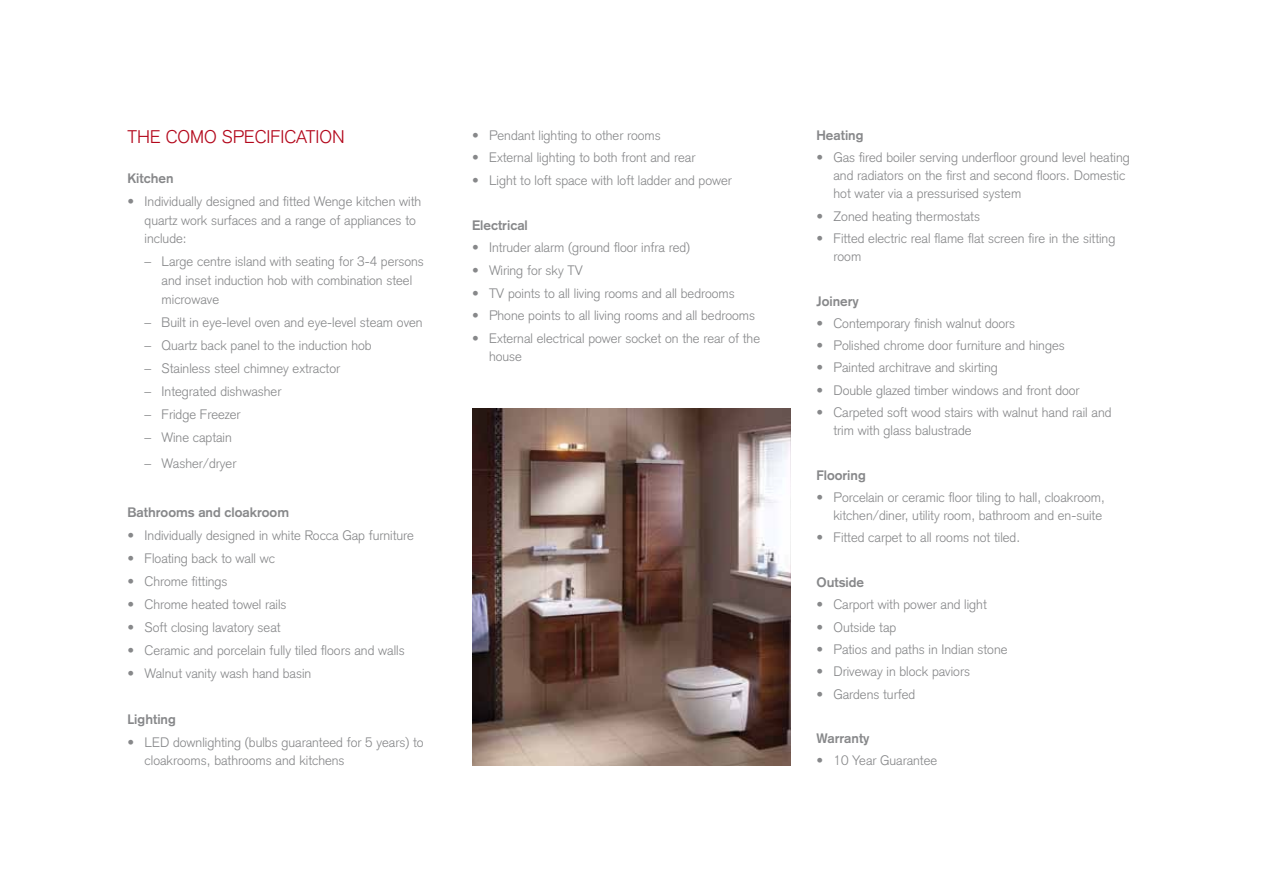
<style>
.page{position:relative;width:1263px;height:893px;background:#fff}
.page>*{position:absolute;margin:0;border:0;box-sizing:border-box;transform-origin:0 0}
.t1{font:300 18px "Akzidenz Grotesk";color:#b3071b}
.t2{font:300 13.5px/18.8px "Akzidenz Grotesk";color:#87888a}
.t3{font:700 13.5px "Akzidenz Grotesk";color:#87888a}
</style>
<div class="page">
<img style="left:472px;top:408px;width:319px;height:357px">
<h1 class="t1" style="left:128px;top:126px;width:219px">THE COMO SPECIFICATION</h1>
<p class="t3" style="left:128px;top:170px;width:48px">Kitchen</p>
<p class="t2" style="left:145px;top:192px;width:278px;text-indent:-17px">• Individually designed and fitted Wenge kitchen with quartz work surfaces and a range of appliances to include:</p>
<p class="t2" style="left:162px;top:252px;width:264px;text-indent:-17px">– Large centre island with seating for 3-4 persons and inset induction hob with combination steel microwave</p>
<p class="t2" style="left:145px;top:313px;width:280px">– Built in eye-level oven and eye-level steam oven</p>
<p class="t2" style="left:145px;top:336px;width:229px">– Quartz back panel to the induction hob</p>
<p class="t2" style="left:145px;top:359px;width:197px">– Stainless steel chimney extractor</p>
<p class="t2" style="left:145px;top:382px;width:138px">– Integrated dishwasher</p>
<p class="t2" style="left:145px;top:405px;width:98px">– Fridge Freezer</p>
<p class="t2" style="left:145px;top:428px;width:89px">– Wine captain</p>
<p class="t2" style="left:145px;top:454px;width:93px">– Washer/dryer</p>
<p class="t3" style="left:128px;top:504px;width:163px">Bathrooms and cloakroom</p>
<p class="t2" style="left:128px;top:526px;width:288px">• Individually designed in white Rocca Gap furniture</p>
<p class="t2" style="left:128px;top:549px;width:149px">• Floating back to wall wc</p>
<p class="t2" style="left:128px;top:572px;width:102px">• Chrome fittings</p>
<p class="t2" style="left:128px;top:595px;width:161px">• Chrome heated towel rails</p>
<p class="t2" style="left:128px;top:618px;width:155px">• Soft closing lavatory seat</p>
<p class="t2" style="left:128px;top:641px;width:279px">• Ceramic and porcelain fully tiled floors and walls</p>
<p class="t2" style="left:128px;top:664px;width:185px">• Walnut vanity wash hand basin</p>
<p class="t3" style="left:128px;top:711px;width:50px">Lighting</p>
<p class="t2" style="left:145px;top:733px;width:281px;text-indent:-17px">• LED downlighting (bulbs guaranteed for 5 years) to cloakrooms, bathrooms and kitchens</p>
<p class="t2" style="left:472px;top:126px;width:190px">• Pendant lighting to other rooms</p>
<p class="t2" style="left:472px;top:148px;width:225px">• External lighting to both front and rear</p>
<p class="t2" style="left:472px;top:171px;width:261px">• Light to loft space with loft ladder and power</p>
<p class="t3" style="left:472px;top:217px;width:57px">Electrical</p>
<p class="t2" style="left:472px;top:238px;width:220px">• Intruder alarm (ground floor infra red)</p>
<p class="t2" style="left:472px;top:261px;width:112px">• Wiring for sky TV</p>
<p class="t2" style="left:472px;top:284px;width:264px">• TV points to all living rooms and all bedrooms</p>
<p class="t2" style="left:472px;top:306px;width:285px">• Phone points to all living rooms and all bedrooms</p>
<p class="t2" style="left:489px;top:329px;width:273px;line-height:18.3px;text-indent:-17px">• External electrical power socket on the rear of the house</p>
<p class="t3" style="left:816px;top:127px;width:49px">Heating</p>
<p class="t2" style="left:833px;top:149px;width:298px;line-height:18px;text-indent:-17px">• Gas fired boiler serving underfloor ground level heating and radiators on the first and second floors. Domestic hot water via a pressurised system</p>
<p class="t2" style="left:816px;top:207px;width:165px">• Zoned heating thermostats</p>
<p class="t2" style="left:833px;top:229px;width:283px;line-height:18px;text-indent:-17px">• Fitted electric real flame flat screen fire in the sitting room</p>
<p class="t3" style="left:816px;top:293px;width:44px">Joinery</p>
<p class="t2" style="left:816px;top:314px;width:200px">• Contemporary finish walnut doors</p>
<p class="t2" style="left:816px;top:336px;width:250px">• Polished chrome door furniture and hinges</p>
<p class="t2" style="left:816px;top:358px;width:183px">• Painted architrave and skirting</p>
<p class="t2" style="left:816px;top:381px;width:265px">• Double glazed timber windows and front door</p>
<p class="t2" style="left:833px;top:403px;width:280px;line-height:18px;text-indent:-17px">• Carpeted soft wood stairs with walnut hand rail and trim with glass balustrade</p>
<p class="t3" style="left:816px;top:467px;width:51px">Flooring</p>
<p class="t2" style="left:816px;top:488px;width:290px;line-height:18px;text-align:right">• Porcelain or ceramic floor tiling to hall, cloakroom, kitchen/diner, utility room, bathroom and en-suite</p>
<p class="t2" style="left:816px;top:528px;width:205px">• Fitted carpet to all rooms not tiled.</p>
<p class="t3" style="left:816px;top:574px;width:49px">Outside</p>
<p class="t2" style="left:816px;top:595px;width:172px">• Carport with power and light</p>
<p class="t2" style="left:816px;top:618px;width:81px">• Outside tap</p>
<p class="t2" style="left:816px;top:640px;width:193px">• Patios and paths in Indian stone</p>
<p class="t2" style="left:816px;top:662px;width:155px">• Driveway in block paviors</p>
<p class="t2" style="left:816px;top:684px;width:100px">• Gardens turfed</p>
<p class="t3" style="left:816px;top:730px;width:55px">Warranty</p>
<p class="t2" style="left:816px;top:751px;width:122px">• 10 Year Guarantee</p>
</div>
